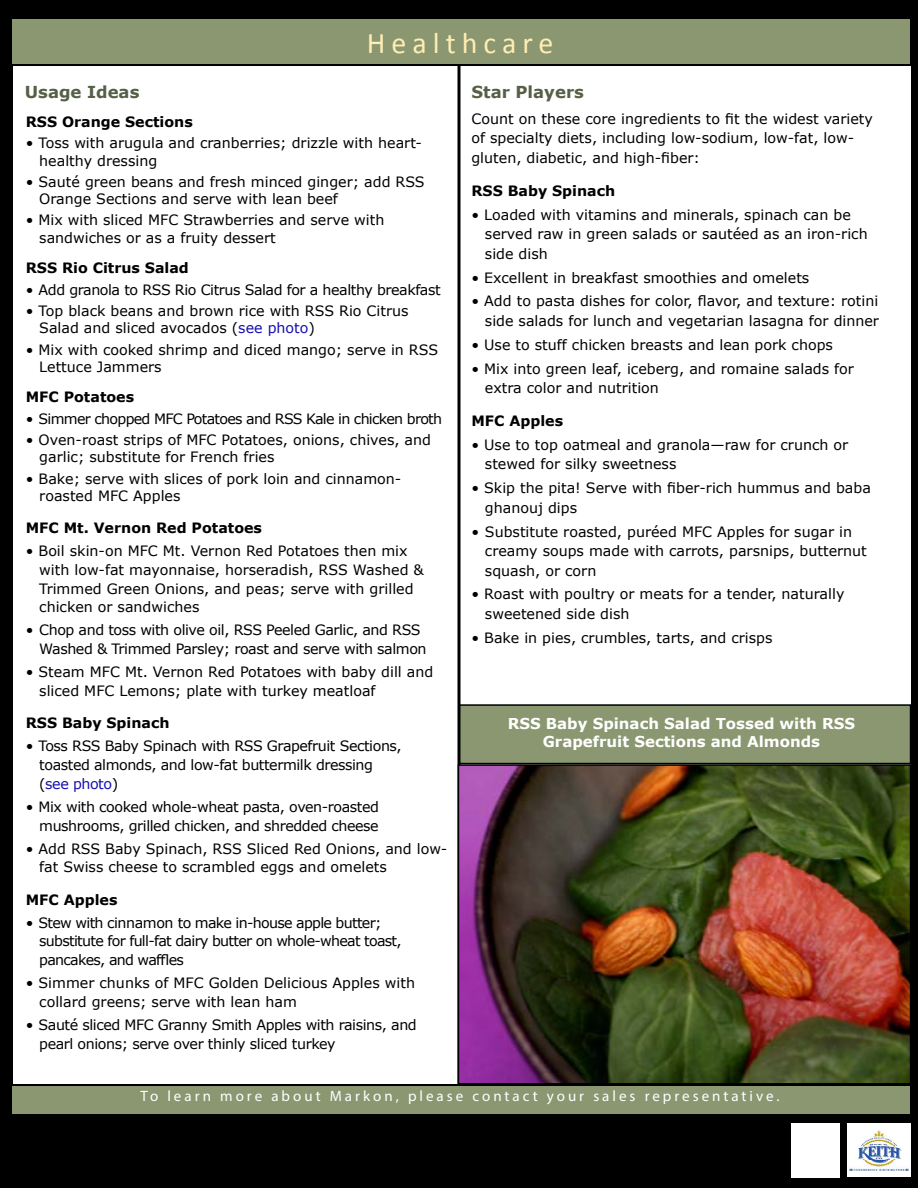
<style>
.page{position:relative;width:918px;height:1188px;background:#000}
.page>*{position:absolute;margin:0;border:0;box-sizing:border-box;transform-origin:0 0}
.t1{font:30px "Calibri";letter-spacing:.2em;color:#ffedb3}
.t2{font:700 16.5px "Verdana";color:#566047}
.t3{font:15px "Myriad Pro";letter-spacing:.2em;color:#fff}
.t4{font:700 15px/18px "Verdana";color:#fff;text-align:center}
.t5{font:14.25px/19.5px "Verdana";color:#000}
.t6{font:14.25px/18.8px "Verdana";letter-spacing:-.03em;color:#000}
.t7{font:14.25px/18.8px "Verdana";letter-spacing:-.05em;color:#000}
.t8{font:700 14.25px "Verdana";color:#000}
.s1{color:#170fb1}
</style>
<div class="page">
<div style="left:13px;top:66px;width:897px;height:1018px;background:#fff"></div>
<hr style="left:458px;top:64px;width:2px;height:1072px;background:#000">
<img style="left:792px;top:1124px;width:47px;height:53px">
<div style="left:12px;top:20px;width:898px;height:44px;background:#8a9771"></div>
<img style="left:461px;top:767px;width:447px;height:315px">
<div style="left:458px;top:764px;width:453px;height:321px;border:2px solid #000"></div>
<div style="left:12px;top:1086px;width:898px;height:28px;background:#8a9771"></div>
<div style="left:847px;top:1123px;width:63px;height:54px;background:#fff"></div>
<img style="left:849px;top:1131px;width:59px;height:39px">
<div style="left:460px;top:705px;width:451px;height:59px;background:#8a9771"></div>
<div style="left:459px;top:704px;width:452px;height:60px;border:2px solid #000"></div>
<h1 class="t1" style="left:367px;top:24px;width:188px">Healthcare</h1>
<p class="t2" style="left:25px;top:80px;width:116px">Usage Ideas</p>
<p class="t8" style="left:26px;top:112px;width:169px">RSS Orange Sections</p>
<p class="t5" style="left:39px;top:135px;width:384px;line-height:17.1px;text-indent:-13px">• Toss with arugula and cranberries; drizzle with heart&shy;healthy dressing</p>
<p class="t5" style="left:39px;top:173px;width:387px;line-height:17.1px;text-indent:-13px">• Sauté green beans and fresh minced ginger; add RSS<br>Orange Sections and serve with lean beef</p>
<p class="t5" style="left:39px;top:212px;width:347px;line-height:17.1px;text-indent:-13px">• Mix with sliced MFC Strawberries and serve with sandwiches or as a fruity dessert</p>
<p class="t8" style="left:26px;top:258px;width:165px">RSS Rio Citrus Salad</p>
<p class="t6" style="left:26px;top:280px;width:416px">• Add granola to RSS Rio Citrus Salad for a healthy breakfast</p>
<p class="t5" style="left:39px;top:302px;width:371px;line-height:17.1px;text-indent:-13px">• Top black beans and brown rice with RSS Rio Citrus<br>Salad and sliced avocados (<span class="s1">see photo</span>)</p>
<p class="t5" style="left:39px;top:341px;width:400px;line-height:17.1px;text-indent:-13px">• Mix with cooked shrimp and diced mango; serve in RSS<br>Lettuce Jammers</p>
<p class="t8" style="left:26px;top:387px;width:110px">MFC Potatoes</p>
<p class="t7" style="left:26px;top:409px;width:418px">• Simmer chopped MFC Potatoes and RSS Kale in chicken broth</p>
<p class="t5" style="left:39px;top:431px;width:393px;line-height:17.1px;text-indent:-13px">• Oven-roast strips of MFC Potatoes, onions, chives, and garlic; substitute for French fries</p>
<p class="t5" style="left:39px;top:470px;width:364px;line-height:17.1px;text-indent:-13px">• Bake; serve with slices of pork loin and cinnamon&shy;roasted MFC Apples</p>
<p class="t8" style="left:26px;top:518px;width:238px">MFC Mt. Vernon Red Potatoes</p>
<p class="t5" style="left:39px;top:541px;width:386px;line-height:18.8px;text-indent:-13px">• Boil skin-on MFC Mt. Vernon Red Potatoes then mix with low-fat mayonnaise, horseradish, RSS Washed &amp; Trimmed Green Onions, and peas; serve with grilled chicken or sandwiches</p>
<p class="t6" style="left:39px;top:621px;width:389px;text-indent:-13px">• Chop and toss with olive oil, RSS Peeled Garlic, and RSS<br>Washed &amp; Trimmed Parsley; roast and serve with salmon</p>
<p class="t5" style="left:39px;top:662px;width:396px;line-height:18.8px;text-indent:-13px">• Steam MFC Mt. Vernon Red Potatoes with baby dill and sliced MFC Lemons; plate with turkey meatloaf</p>
<p class="t8" style="left:26px;top:713px;width:145px">RSS Baby Spinach</p>
<p class="t6" style="left:39px;top:737px;width:364px;text-indent:-13px">• Toss RSS Baby Spinach with RSS Grapefruit Sections, toasted almonds, and low-fat buttermilk dressing (<span class="s1">see photo</span>)</p>
<p class="t6" style="left:26px;top:797px;width:355px;text-align:right">• Mix with cooked whole-wheat pasta, oven-roasted mushrooms, grilled chicken, and shredded cheese</p>
<p class="t5" style="left:39px;top:839px;width:410px;line-height:18.8px;text-indent:-13px">• Add RSS Baby Spinach, RSS Sliced Red Onions, and low&shy;fat Swiss cheese to scrambled eggs and omelets</p>
<p class="t8" style="left:26px;top:889px;width:93px">MFC Apples</p>
<p class="t7" style="left:39px;top:913px;width:364px;text-indent:-13px">• Stew with cinnamon to make in-house apple butter; substitute for full-fat dairy butter on whole-wheat toast, pancakes, and waffles</p>
<p class="t5" style="left:39px;top:974px;width:377px;line-height:18.8px;text-indent:-13px">• Simmer chunks of MFC Golden Delicious Apples with collard greens; serve with lean ham</p>
<p class="t6" style="left:39px;top:1015px;width:379px;text-indent:-13px">• Sauté sliced MFC Granny Smith Apples with raisins, and pearl onions; serve over thinly sliced turkey</p>
<p class="t2" style="left:471px;top:80px;width:114px">Star Players</p>
<p class="t5" style="left:471px;top:109px;width:403px">Count on these core ingredients to fit the widest variety of specialty diets, including low-sodium, low-fat, low&shy;gluten, diabetic, and high-fiber:</p>
<p class="t8" style="left:471px;top:181px;width:145px">RSS Baby Spinach</p>
<p class="t5" style="left:485px;top:205px;width:384px;text-indent:-13px">• Loaded with vitamins and minerals, spinach can be served raw in green salads or sautéed as an iron-rich side dish</p>
<p class="t5" style="left:471px;top:268px;width:339px">• Excellent in breakfast smoothies and omelets</p>
<p class="t5" style="left:471px;top:291px;width:409px;text-align:right">• Add to pasta dishes for color, flavor, and texture: rotini side salads for lunch and vegetarian lasagna for dinner</p>
<p class="t5" style="left:471px;top:335px;width:363px">• Use to stuff chicken breasts and lean pork chops</p>
<p class="t5" style="left:485px;top:359px;width:371px;text-indent:-13px">• Mix into green leaf, iceberg, and romaine salads for extra color and nutrition</p>
<p class="t8" style="left:471px;top:411px;width:93px">MFC Apples</p>
<p class="t5" style="left:485px;top:435px;width:365px;text-indent:-13px">• Use to top oatmeal and granola—raw for crunch or stewed for silky sweetness</p>
<p class="t5" style="left:485px;top:478px;width:388px;text-indent:-13px">• Skip the pita! Serve with fiber-rich hummus and baba ghanouj dips</p>
<p class="t5" style="left:485px;top:521px;width:383px;text-indent:-13px">• Substitute roasted, puréed MFC Apples for sugar in creamy soups made with carrots, parsnips, butternut squash, or corn</p>
<p class="t5" style="left:485px;top:584px;width:361px;text-indent:-13px">• Roast with poultry or meats for a tender, naturally sweetened side dish</p>
<p class="t5" style="left:471px;top:628px;width:303px">• Bake in pies, crumbles, tarts, and crisps</p>
<p class="t4" style="left:508px;top:714px;width:349px">RSS Baby Spinach Salad Tossed with RSS<br>Grapefruit Sections and Almonds</p>
<p class="t3" style="left:141px;top:1087px;width:640px">To learn more about Markon, please contact your sales representative.</p>
</div>
